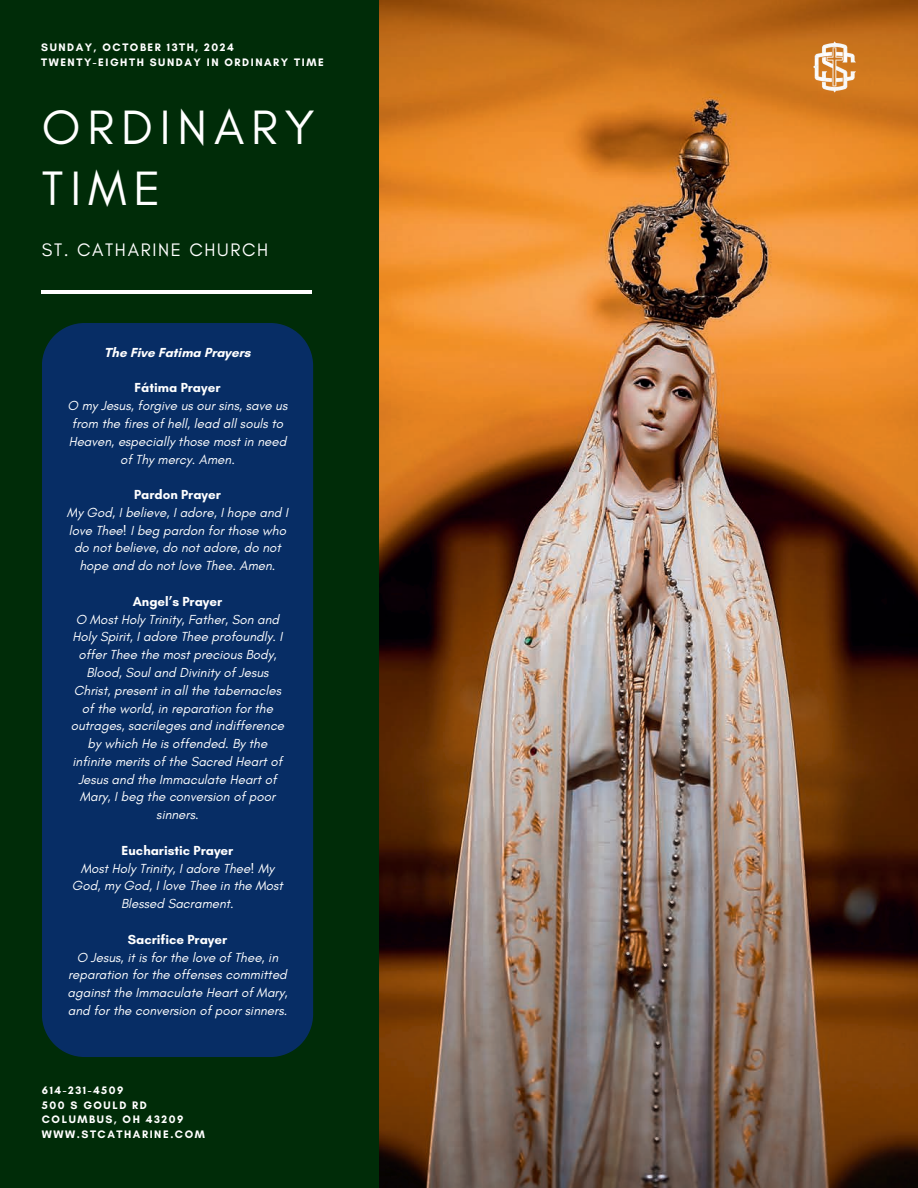
<style>
.page{position:relative;width:918px;height:1188px;background:#fff}
.page>*{position:absolute;margin:0;border:0;box-sizing:border-box;transform-origin:0 0}
.t1{font:49.2px/61.9px "Glacial Indifference";letter-spacing:.14em;color:#fff}
.t2{font:18.45px "Glacial Indifference";letter-spacing:.09em;color:#fff}
.t3{font:italic 13.35px/17.9px "Glacial Indifference";color:#fff;text-align:center}
.t4{font:700 13.35px "Glacial Indifference";color:#fff}
.t5{font:700 11.1px/14.7px "Glacial Indifference";letter-spacing:.14em;color:#fff}
.s1{font-weight:700;font-style:normal}
</style>
<div class="page">
<img style="left:378px;top:0;width:540px;height:1188px">
<img style="left:813px;top:42px;width:44px;height:50px">
<div style="left:0;top:0;width:378px;height:1188px;background:#002c08"></div>
<hr style="left:42px;top:290px;width:270px;height:4px;background:#fff">
<div style="left:42px;top:323px;width:271px;height:734px;background:#072d65"></div>
<p class="t5" style="left:41px;top:40px;width:284px">SUNDAY, OCTOBER 13TH, 2024<br>TWENTY-EIGHTH SUNDAY IN ORDINARY TIME</p>
<p class="t1" style="left:42px;top:97px;width:274px">ORDINARY<br>TIME</p>
<p class="t2" style="left:42px;top:239px;width:228px">ST. CATHARINE CHURCH</p>
<p class="t4" style="left:104px;top:344px;width:148px">The Five Fatima Prayers</p>
<p class="t3" style="left:68px;top:379px;width:221px"><span class="s1">Fátima Prayer<br></span>O my Jesus, forgive us our sins, save us from the fires of hell, lead all souls to<br>Heaven, especially those most in need of Thy mercy. Amen.</p>
<p class="t3" style="left:67px;top:486px;width:223px"><span class="s1">Pardon Prayer<br></span>My God, I believe, I adore, I hope and I love Thee! I beg pardon for those who do not believe, do not adore, do not hope and do not love Thee. Amen.</p>
<p class="t3" style="left:71px;top:593px;width:215px"><span class="s1">Angel’s Prayer<br></span>O Most Holy Trinity, Father, Son and<br>Holy Spirit, I adore Thee profoundly. I offer Thee the most precious Body,<br>Blood, Soul and Divinity of Jesus<br>Christ, present in all the tabernacles of the world, in reparation for the outrages, sacrileges and indifference by which He is offended. By the infinite merits of the Sacred Heart of<br>Jesus and the Immaculate Heart of<br>Mary, I beg the conversion of poor sinners.</p>
<p class="t3" style="left:72px;top:842px;width:213px"><span class="s1">Eucharistic Prayer<br></span>Most Holy Trinity, I adore Thee! My<br>God, my God, I love Thee in the Most<br>Blessed Sacrament.</p>
<p class="t3" style="left:67px;top:931px;width:222px"><span class="s1">Sacrifice Prayer<br></span>O Jesus, it is for the love of Thee, in reparation for the offenses committed against the Immaculate Heart of Mary, and for the conversion of poor sinners.</p>
<p class="t5" style="left:42px;top:1083px;width:165px">614-231-4509<br>500 S GOULD RD<br>COLUMBUS, OH 43209<br>WWW.STCATHARINE.COM</p>
</div>
